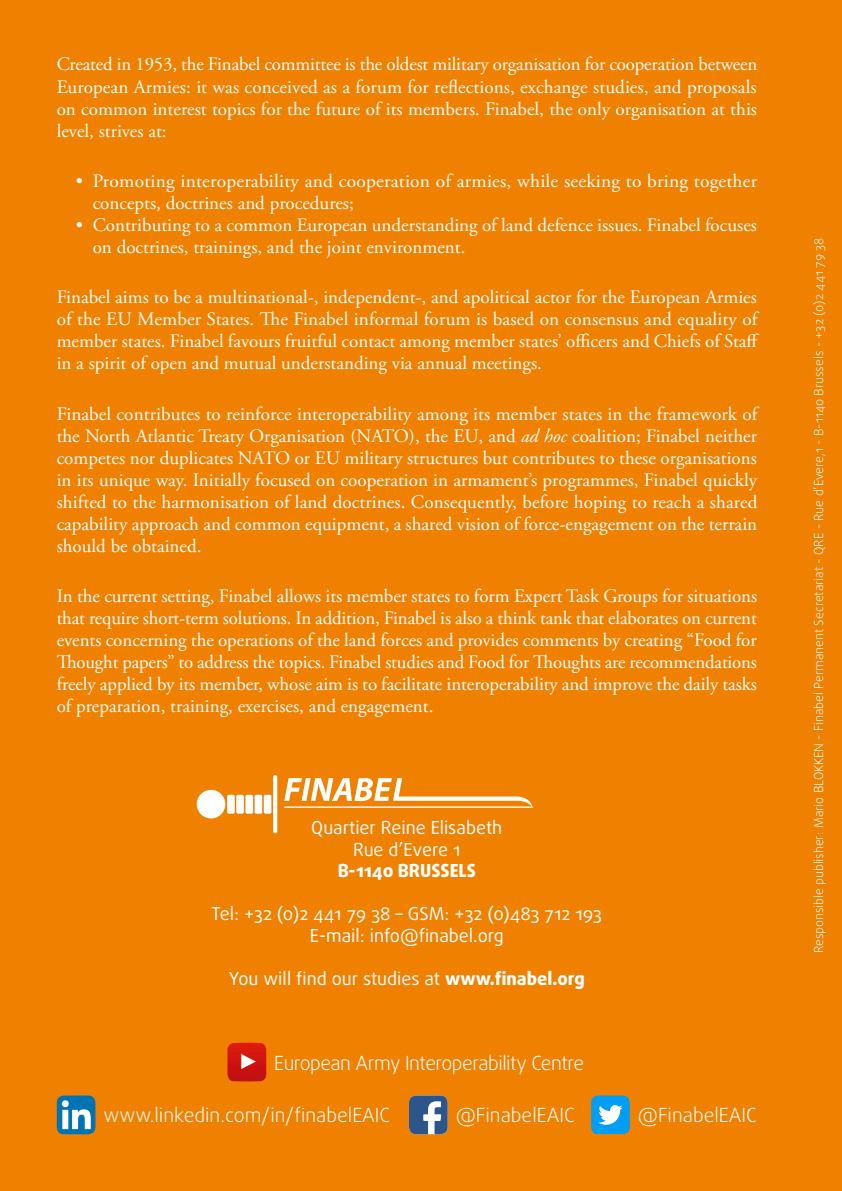
<style>
.page{position:relative;width:842px;height:1191px;background:#ef8000}
.page>*{position:absolute;margin:0;border:0;box-sizing:border-box;transform-origin:0 0}
.t1{font:300 19.6px "Daxline Pro";color:#fff}
.t2{font:300 19.6px "Daxline Pro";letter-spacing:-.025em;color:#fff}
.t3{font:19px/22px "Adobe Garamond Pro";color:#fff;text-align:justify}
.t4{font:18px/21.6px "Daxline Pro";color:#fff;text-align:center}
.t5{font:800 18px "Daxline Pro";color:#fff}
.t6{font:300 12.4px "Daxline Pro";color:#fff}
.s1{font-style:italic}
.s2{font-weight:800}
</style>
<div class="page">
<svg style="left:273px;top:775px;width:4px;height:58px"></svg>
<div style="left:264px;top:794px;width:7px;height:19px;background:#fff;border-radius:2px"></div>
<div style="left:255px;top:794px;width:7px;height:19px;background:#fff;border-radius:2px"></div>
<div style="left:245px;top:794px;width:8px;height:19px;background:#fff;border-radius:2px"></div>
<div style="left:236px;top:794px;width:8px;height:19px;background:#fff;border-radius:2px"></div>
<div style="left:227px;top:794px;width:8px;height:19px;background:#fff;border-radius:2px"></div>
<div style="left:197px;top:790px;width:28px;height:28px;background:#fff;border-radius:50%"></div>
<svg style="left:284px;top:778px;width:249px;height:30px"></svg>
<svg style="left:57px;top:1095px;width:38px;height:39px"></svg>
<svg style="left:591px;top:1095px;width:39px;height:39px"></svg>
<svg style="left:227px;top:1042px;width:39px;height:39px"></svg>
<svg style="left:409px;top:1095px;width:39px;height:39px"></svg>
<p class="t3" style="left:57px;top:54px;width:702px">Created in 1953, the Finabel committee is the oldest military organisation for cooperation between European Armies: it was conceived as a forum for reflections, exchange studies, and proposals on common interest topics for the future of its members. Finabel, the only organisation at this level, strives at:</p>
<p class="t3" style="left:93px;top:170px;width:666px;text-indent:-17px">• Promoting interoperability and cooperation of armies, while seeking to bring together concepts, doctrines and procedures;</p>
<p class="t3" style="left:93px;top:214px;width:666px;text-indent:-17px">• Contributing to a common European understanding of land defence issues. Finabel focuses on doctrines, trainings, and the joint environment.</p>
<p class="t3" style="left:57px;top:287px;width:704px;text-align:left">Finabel aims to be a multinational-, independent-, and apolitical actor for the European Armies of the EU Member States. The Finabel informal forum is based on consensus and equality of member states. Finabel favours fruitful contact among member states’ officers and Chiefs of Staff in a spirit of open and mutual understanding via annual meetings.</p>
<p class="t3" style="left:57px;top:403px;width:702px">Finabel contributes to reinforce interoperability among its member states in the framework of the North Atlantic Treaty Organisation (NATO), the EU, and <span class="s1">ad hoc</span> coalition; Finabel neither competes nor duplicates NATO or EU military structures but contributes to these organisations in its unique way. Initially focused on cooperation in armament’s programmes, Finabel quickly shifted to the harmonisation of land doctrines. Consequently, before hoping to reach a shared capability approach and common equipment, a shared vision of force-engagement on the terrain should be obtained.</p>
<p class="t3" style="left:57px;top:586px;width:702px">In the current setting, Finabel allows its member states to form Expert Task Groups for situations that require short-term solutions. In addition, Finabel is also a think tank that elaborates on current events concerning the operations of the land forces and provides comments by creating “Food for Thought papers” to address the topics. Finabel studies and Food for Thoughts are recommendations freely applied by its member, whose aim is to facilitate interoperability and improve the daily tasks of preparation, training, exercises, and engagement.</p>
<p class="t4" style="left:311px;top:817px;width:192px">Quartier Reine Elisabeth<br>Rue d’Evere 1</p>
<p class="t5" style="left:338px;top:858px;width:140px">B-1140 BRUSSELS</p>
<p class="t4" style="left:212px;top:903px;width:392px">Tel: +32 (0)2 441 79 38 – GSM: +32 (0)483 712 193<br>E-mail: info@finabel.org</p>
<p class="t4" style="left:229px;top:968px;width:357px">You will find our studies at <span class="s2">www.finabel.org</span></p>
<p class="t2" style="left:274px;top:1049px;width:311px">European Army Interoperability Centre</p>
<p class="t1" style="left:456px;top:1102px;width:120px">@FinabelEAIC</p>
<p class="t1" style="left:103px;top:1102px;width:288px">www.linkedin.com/in/finabelEAIC</p>
<p class="t1" style="left:638px;top:1102px;width:120px">@FinabelEAIC</p>
<p class="t6" style="left:811px;top:953px;width:717px;rotate:-90deg">Responsible publisher: Mario BLOKKEN - Finabel Permanent Secretariat - QRE - Rue d’Evere,1 - B-1140 Brussels - +32 (0)2 441 79 38</p>
</div>
